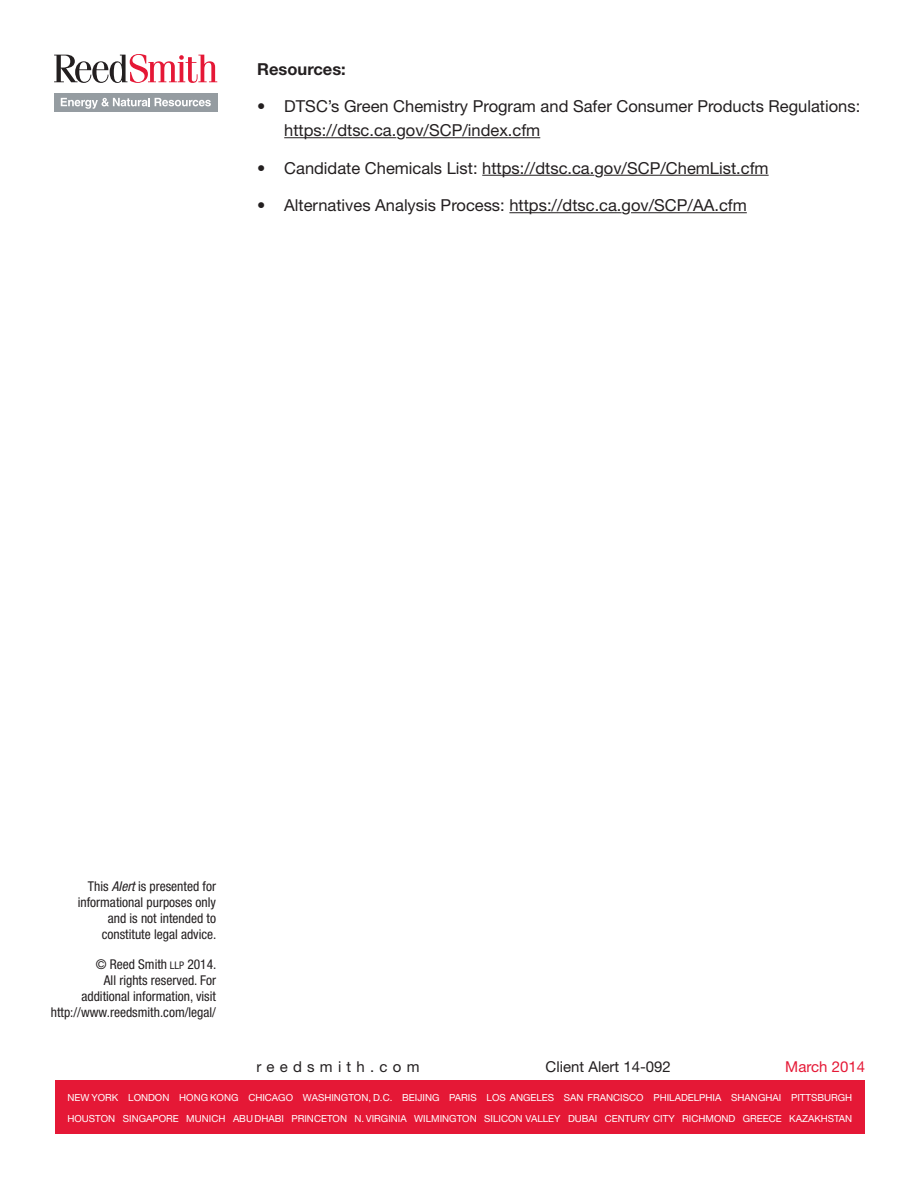
<style>
.page{position:relative;width:918px;height:1188px;background:#fff}
.page>*{position:absolute;margin:0;border:0;box-sizing:border-box;transform-origin:0 0}
.body{font:16.5px/24px "Helvetica Neue LT Std";color:#231f20}
.body-2{font:700 16.5px "Helvetica Neue LT Std";color:#231f20}
.t1{font:15px "Helvetica Neue LT Std";color:#231f20}
.t2{font:15px "Helvetica Neue LT Std";letter-spacing:.35em;color:#231f20}
.t3{font:15px "Helvetica Neue LT Std";color:#e51836}
.t4{font:condensed 13.5px/16.2px "Helvetica Neue LT Std";color:#231f20;text-align:right}
.body-3{font:9.75px/21px "Helvetica Neue LT Std";color:#fff}
.s1{font-style:italic}
.s2{font-size:10.5px}
</style>
<div class="page">
<div style="left:54px;top:93px;width:163px;height:19px;background:#959ca1"></div>
<svg style="left:54px;top:54px;width:163px;height:29px"></svg>
<svg style="left:61px;top:98px;width:150px;height:11px"></svg>
<div style="left:55px;top:1080px;width:810px;height:54px;background:#e51836"></div>
<hr style="left:284px;top:137px;width:112px;height:1px;background:#231f20">
<hr style="left:406px;top:137px;width:134px;height:1px;background:#231f20">
<hr style="left:482px;top:175px;width:112px;height:1px;background:#231f20">
<hr style="left:604px;top:175px;width:165px;height:1px;background:#231f20">
<hr style="left:509px;top:212px;width:113px;height:1px;background:#231f20">
<hr style="left:631px;top:212px;width:116px;height:1px;background:#231f20">
<p class="body-2" style="left:257px;top:59px;width:90px">Resources:</p>
<p class="body" style="left:284px;top:94px;width:578px;text-indent:-27px">• DTSC’s Green Chemistry Program and Safer Consumer Products Regulations: https://dtsc.ca.gov/SCP/index.cfm</p>
<p class="body" style="left:257px;top:156px;width:513px">• Candidate Chemicals List: https://dtsc.ca.gov/SCP/ChemList.cfm</p>
<p class="body" style="left:257px;top:193px;width:491px">• Alternatives Analysis Process: https://dtsc.ca.gov/SCP/AA.cfm</p>
<p class="t4" style="left:78px;top:878px;width:140px">This <span class="s1">Alert</span> is presented for informational purposes only and is not intended to constitute legal advice.</p>
<p class="t4" style="left:51px;top:956px;width:167px">© Reed Smith <span class="s2">LLP</span> 2014.<br>All rights reserved. For<br>additional information, visit http://www.reedsmith.com/legal/</p>
<p class="t2" style="left:256px;top:1058px;width:165px">reedsmith.com</p>
<p class="t1" style="left:546px;top:1058px;width:127px">Client Alert 14-092</p>
<p class="t3" style="left:785px;top:1058px;width:81px">March 2014</p>
<p class="body-3" style="left:68px;top:1087px;width:786px">NEW YORK LONDON HONG KONG CHICAGO WASHINGTON, D.C. BEIJING PARIS LOS ANGELES SAN FRANCISCO PHILADELPHIA SHANGHAI PITTSBURGH<br>HOUSTON SINGAPORE MUNICH ABU DHABI PRINCETON N. VIRGINIA WILMINGTON SILICON VALLEY DUBAI CENTURY CITY RICHMOND GREECE KAZAKHSTAN</p>
</div>
